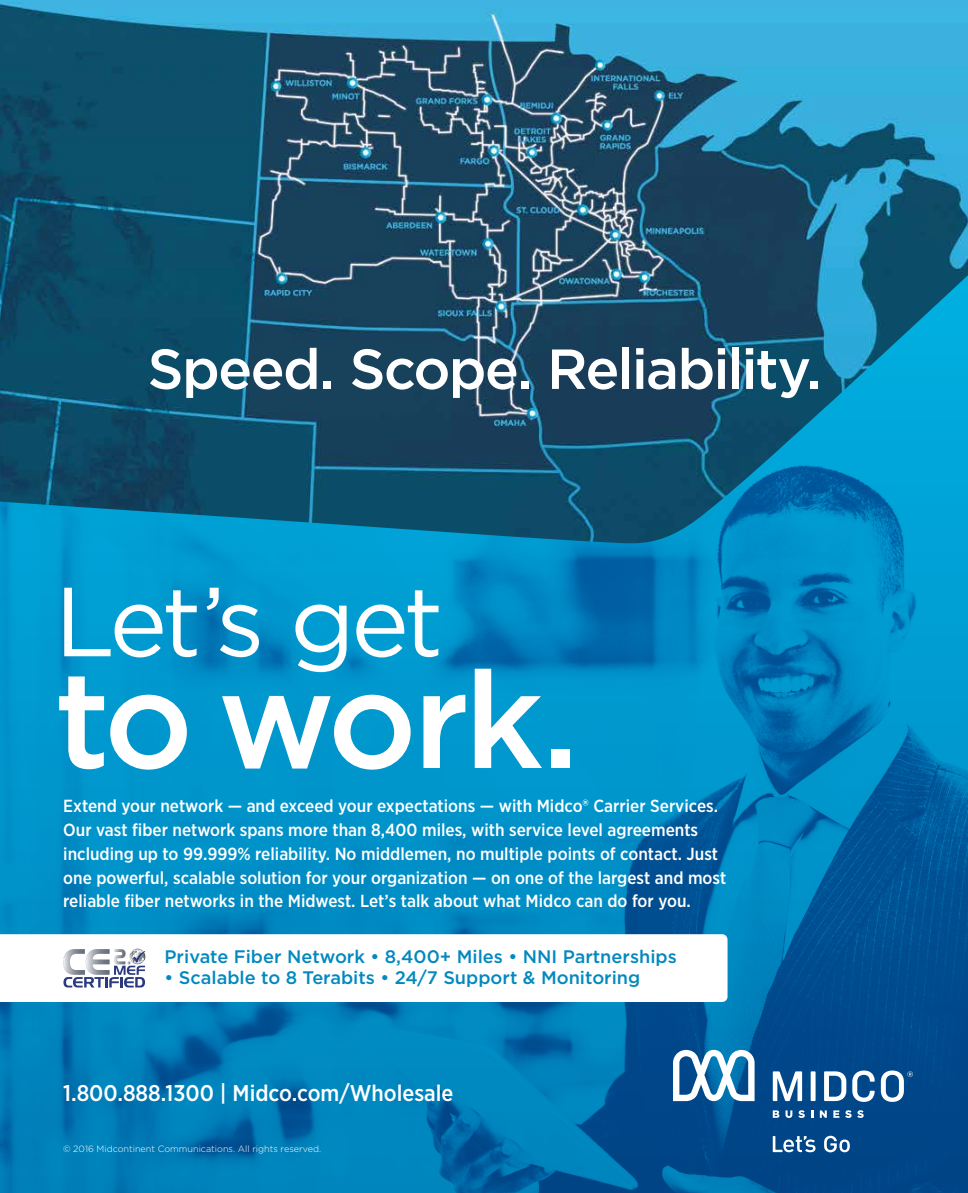
<style>
.page{position:relative;width:968px;height:1193px;background:#fff}
.page>*{position:absolute;margin:0;border:0;box-sizing:border-box;transform-origin:0 0}
.t1{font:500 136px "Gotham";letter-spacing:-.04em;color:#fff}
.t2{font:97.88px "Gotham";letter-spacing:-.055em;color:#fff}
.t3{font:500 56.25px "Gotham";letter-spacing:-.03em;color:#fff}
.t4{font:500 22.62px "Gotham Narrow";color:#fff}
.t5{font:500 18.12px "Gotham";color:#0388bf}
.t6{font:500 17.5px/23.8px "Gotham Narrow";color:#fff}
.t7{font:300 9.12px "Gotham";color:#fff}
</style>
<div class="page">
<img style="left:0;top:544px;width:968px;height:648px">
<svg style="left:0;top:934px;width:727px;height:68px"></svg>
<svg style="left:63px;top:948px;width:83px;height:39px"></svg>
<svg style="left:673px;top:1049px;width:81px;height:52px"></svg>
<div style="left:810px;top:1071px;width:5px;height:30px;background:#fff"></div>
<svg style="left:824px;top:1071px;width:22px;height:30px"></svg>
<svg style="left:852px;top:1070px;width:22px;height:31px"></svg>
<svg style="left:772px;top:1071px;width:30px;height:30px"></svg>
<svg style="left:772px;top:1136px;width:43px;height:16px"></svg>
<svg style="left:824px;top:1135px;width:25px;height:17px"></svg>
<svg style="left:772px;top:1110px;width:7px;height:7px"></svg>
<svg style="left:785px;top:1110px;width:7px;height:7px"></svg>
<svg style="left:798px;top:1110px;width:6px;height:7px"></svg>
<svg style="left:811px;top:1110px;width:2px;height:7px"></svg>
<svg style="left:819px;top:1110px;width:7px;height:7px"></svg>
<svg style="left:833px;top:1110px;width:6px;height:7px"></svg>
<svg style="left:845px;top:1110px;width:6px;height:7px"></svg>
<svg style="left:857px;top:1110px;width:6px;height:7px"></svg>
<svg style="left:880px;top:1070px;width:32px;height:31px"></svg>
<img style="left:0;top:0;width:968px;height:544px">
<h3 class="t3" style="left:147px;top:332px;width:675px">Speed. Scope. Reliability.</h3>
<h2 class="t2" style="left:55px;top:559px;width:390px">Let’s get</h2>
<h1 class="t1" style="left:55px;top:631px;width:526px">to work.</h1>
<p class="t6" style="left:63px;top:794px;width:664px">Extend your network — and exceed your expectations — with Midco® Carrier Services.<br>Our vast fiber network spans more than 8,400 miles, with service level agreements including up to 99.999% reliability. No middlemen, no multiple points of contact. Just one powerful, scalable solution for your organization — on one of the largest and most reliable fiber networks in the Midwest. Let’s talk about what Midco can do for you.</p>
<p class="t5" style="left:164px;top:945px;width:514px">Private Fiber Network • 8,400+ Miles • NNI Partnerships</p>
<p class="t5" style="left:164px;top:966px;width:477px">• Scalable to 8 Terabits • 24/7 Support &amp; Monitoring</p>
<p class="t4" style="left:63px;top:1078px;width:392px">1.800.888.1300 | Midco.com/Wholesale</p>
<p class="t7" style="left:63px;top:1143px;width:260px">© 2016 Midcontinent Communications. All rights reserved.</p>
</div>
